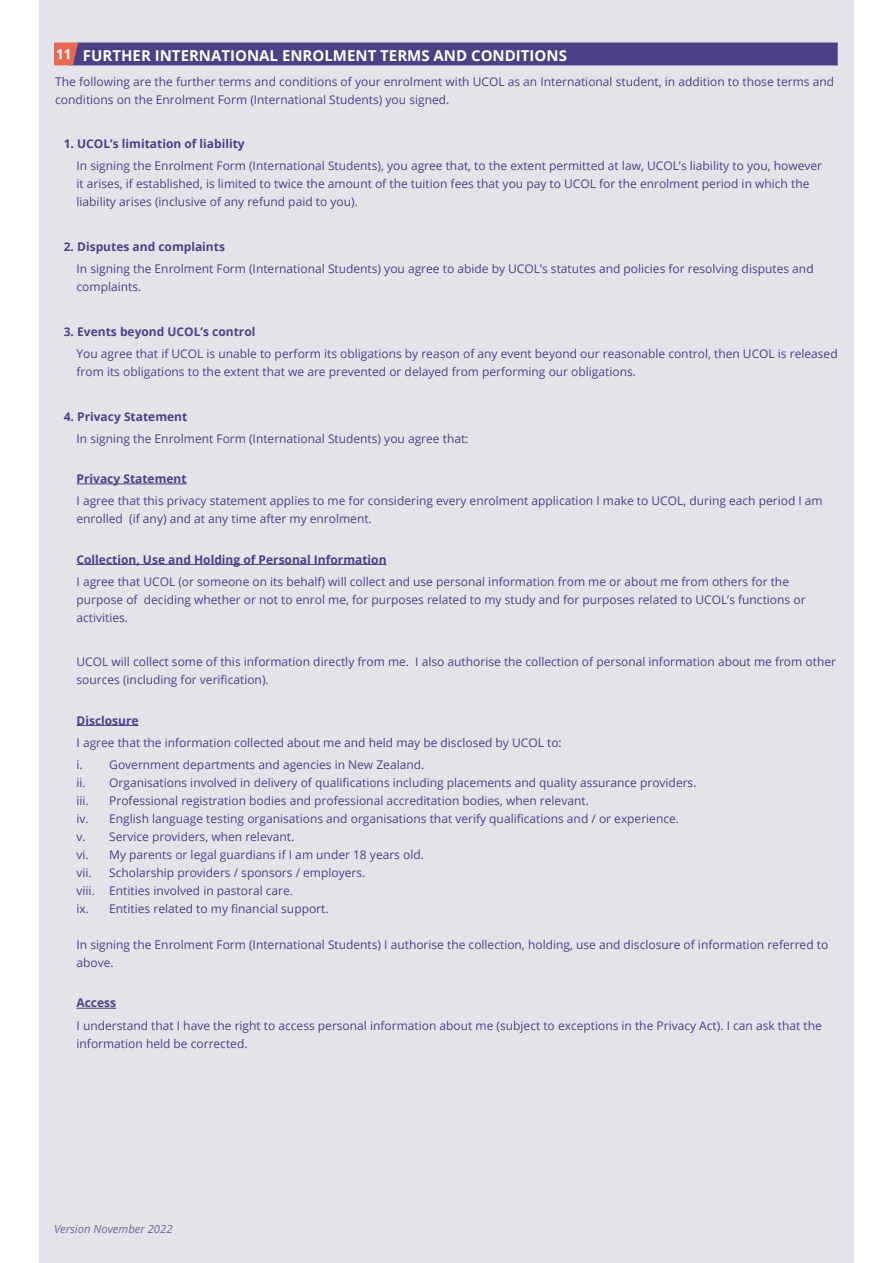
<style>
.page{position:relative;width:893px;height:1263px;background:#fff}
.page>*{position:absolute;margin:0;border:0;box-sizing:border-box;transform-origin:0 0}
.t1{font:700 15px "Open Sans";color:#fff}
.t2{font:700 13.5px "Open Sans";color:#fff}
.t3{font:12px/18px "Open Sans";color:#4b4185}
.t4{font:700 12px "Open Sans";color:#4b4185}
.t5{font:italic 11.25px "Open Sans";color:#6c6895}
</style>
<div class="page">
<div style="left:39px;top:0;width:815px;height:1263px;background:#e3e4ea"></div>
<div style="left:54px;top:43px;width:784px;height:22px;background:#4b4185"></div>
<hr style="left:77px;top:484px;width:110px;height:1px;background:#4b4185">
<hr style="left:77px;top:564px;width:310px;height:1px;background:#4b4185">
<hr style="left:77px;top:725px;width:62px;height:1px;background:#4b4185">
<hr style="left:77px;top:1008px;width:39px;height:1px;background:#4b4185">
<p class="t2" style="left:56px;top:44px;width:17px">11</p>
<p class="t1" style="left:83px;top:45px;width:485px">FURTHER INTERNATIONAL ENROLMENT TERMS AND CONDITIONS</p>
<p class="t3" style="left:55px;top:72px;width:780px">The following are the further terms and conditions of your enrolment with UCOL as an International student, in addition to those terms and conditions on the Enrolment Form (International Students) you signed.</p>
<p class="t4" style="left:64px;top:135px;width:183px">1. UCOL’s limitation of liability</p>
<p class="t3" style="left:77px;top:157px;width:747px">In signing the Enrolment Form (International Students), you agree that, to the extent permitted at law, UCOL’s liability to you, however it arises, if established, is limited to twice the amount of the tuition fees that you pay to UCOL for the enrolment period in which the liability arises (inclusive of any refund paid to you).</p>
<p class="t4" style="left:64px;top:238px;width:163px">2. Disputes and complaints</p>
<p class="t3" style="left:77px;top:260px;width:739px">In signing the Enrolment Form (International Students) you agree to abide by UCOL’s statutes and policies for resolving disputes and complaints.</p>
<p class="t4" style="left:64px;top:323px;width:193px">3. Events beyond UCOL’s control</p>
<p class="t3" style="left:77px;top:344px;width:763px">You agree that if UCOL is unable to perform its obligations by reason of any event beyond our reasonable control, then UCOL is released from its obligations to the extent that we are prevented or delayed from performing our obligations.</p>
<p class="t4" style="left:64px;top:408px;width:125px">4. Privacy Statement</p>
<p class="t3" style="left:77px;top:429px;width:393px">In signing the Enrolment Form (International Students) you agree that:</p>
<p class="t4" style="left:77px;top:470px;width:112px">Privacy Statement</p>
<p class="t3" style="left:77px;top:492px;width:748px">I agree that this privacy statement applies to me for considering every enrolment application I make to UCOL, during each period I am enrolled (if any) and at any time after my enrolment.</p>
<p class="t4" style="left:77px;top:551px;width:311px">Collection, Use and Holding of Personal Information</p>
<p class="t3" style="left:77px;top:572px;width:730px">I agree that UCOL (or someone on its behalf) will collect and use personal information from me or about me from others for the purpose of deciding whether or not to enrol me, for purposes related to my study and for purposes related to UCOL’s functions or activities.</p>
<p class="t3" style="left:77px;top:653px;width:761px">UCOL will collect some of this information directly from me. I also authorise the collection of personal information about me from other sources (including for verification).</p>
<p class="t4" style="left:77px;top:712px;width:64px">Disclosure</p>
<p class="t3" style="left:77px;top:731px;width:487px;line-height:22.2px">I agree that the information collected about me and held may be disclosed by UCOL to: i. Government departments and agencies in New Zealand.</p>
<p class="t3" style="left:77px;top:773px;width:621px">ii. Organisations involved in delivery of qualifications including placements and quality assurance providers. iii.</p>
<p class="t3" style="left:77px;top:791px;width:604px;text-indent:33px">Professional registration bodies and professional accreditation bodies, when relevant.<br>iv. English language testing organisations and organisations that verify qualifications and / or experience. v. Service providers, when relevant.<br>vi. My parents or legal guardians if I am under 18 years old.<br>vii.</p>
<p class="t3" style="left:77px;top:863px;width:290px;text-indent:33px">Scholarship providers / sponsors / employers. viii. Entities involved in pastoral care.<br>ix. Entities related to my financial support.</p>
<p class="t3" style="left:77px;top:935px;width:753px">In signing the Enrolment Form (International Students) I authorise the collection, holding, use and disclosure of information referred to above.</p>
<p class="t4" style="left:77px;top:994px;width:41px">Access</p>
<p class="t3" style="left:77px;top:1016px;width:747px">I understand that I have the right to access personal information about me (subject to exceptions in the Privacy Act). I can ask that the information held be corrected.</p>
<p class="t5" style="left:54px;top:1221px;width:120px">Version November 2022</p>
</div>
